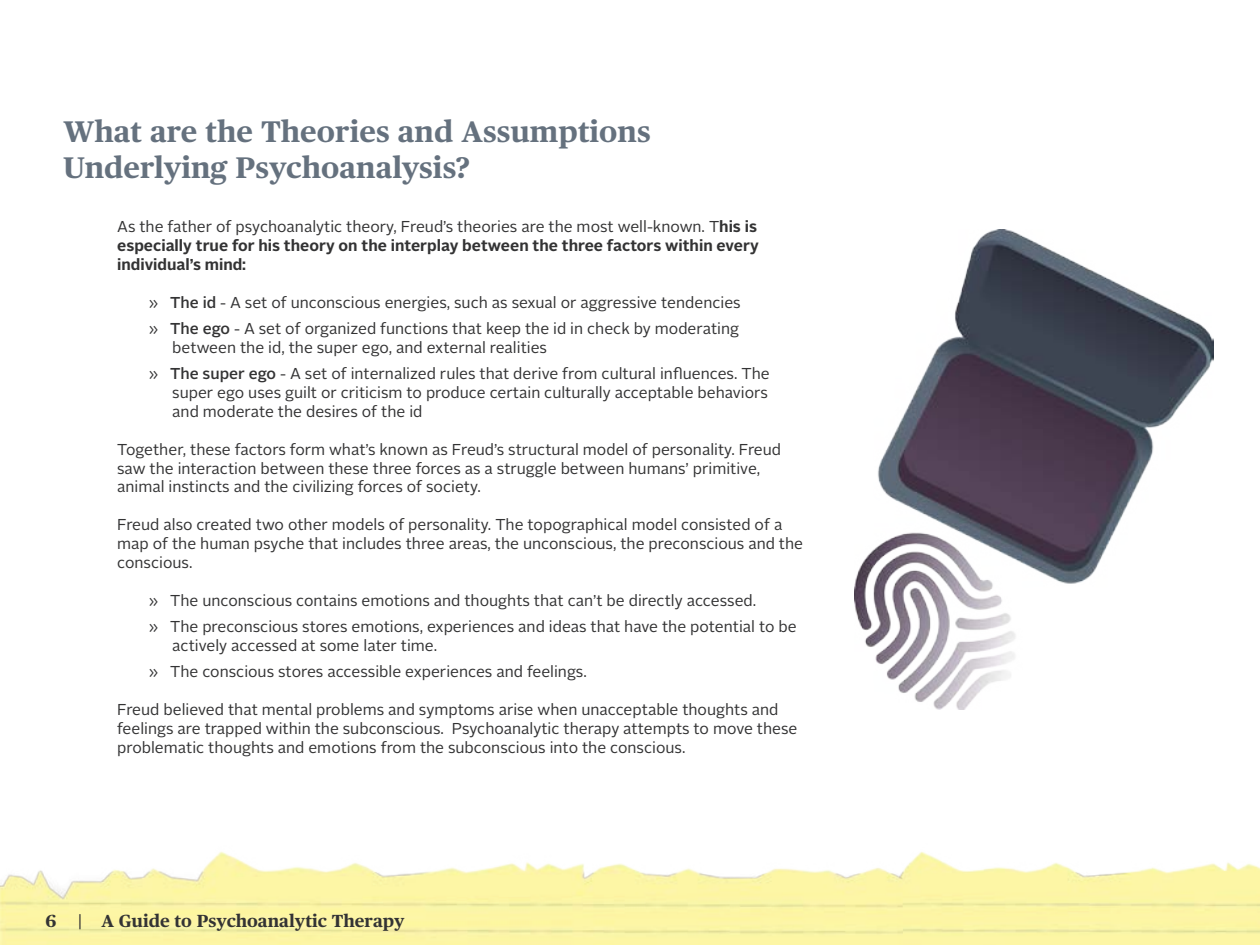
<style>
.page{position:relative;width:1260px;height:945px;background:#fff}
.page>*{position:absolute;margin:0;border:0;box-sizing:border-box;transform-origin:0 0}
.t1{font:700 29.75px/35.7px "Publico Text";color:#65717e}
.t2{font:700 17.5px "Publico Text";color:#333334}
.t3{font:15.75px/18.9px "Alright Sans";color:#333334}
.t4{font:700 15.75px/18.9px "Alright Sans";color:#333334;text-align:justify}
.s1{font-weight:400}
.s2{font-weight:500}
</style>
<div class="page">
<img style="left:904px;top:852px;width:356px;height:93px">
<img style="left:0;top:851px;width:904px;height:94px">
<img style="left:854px;top:229px;width:360px;height:480px">
<h1 class="t1" style="left:63px;top:114px;width:589px">What are the Theories and Assumptions<br>Underlying Psychoanalysis?</h1>
<p class="t4" style="left:117px;top:217px;width:643px"><span class="s1">As the father of psychoanalytic theory, Freud’s theories are the most well-known. T</span>his is especially true for his theory on the interplay between the three factors within every individual’s mind:</p>
<p class="t3" style="left:149px;top:289px;width:594px;line-height:26.2px">» <span class="s2">The id</span> - A set of unconscious energies, such as sexual or aggressive tendencies » <span class="s2">The ego</span> - A set of organized functions that keep the id in check by moderating</p>
<p class="t3" style="left:149px;top:334px;width:623px;line-height:26.2px;text-indent:24px">between the id, the super ego, and external realities<br>» <span class="s2">The super ego</span> - A set of internalized rules that derive from cultural influences. The</p>
<p class="t3" style="left:172px;top:383px;width:597px">super ego uses guilt or criticism to produce certain culturally acceptable behaviors and moderate the desires of the id</p>
<p class="t3" style="left:117px;top:440px;width:666px">Together, these factors form what’s known as Freud’s structural model of personality. Freud saw the interaction between these three forces as a struggle between humans’ primitive, animal instincts and the civilizing forces of society.</p>
<p class="t3" style="left:117px;top:516px;width:688px">Freud also created two other models of personality. The topographical model consisted of a map of the human psyche that includes three areas, the unconscious, the preconscious and the conscious.</p>
<p class="t3" style="left:149px;top:588px;width:650px;line-height:26.2px">» The unconscious contains emotions and thoughts that can’t be directly accessed.<br>» The preconscious stores emotions, experiences and ideas that have the potential to be</p>
<p class="t3" style="left:149px;top:633px;width:440px;line-height:26.2px;text-indent:24px">actively accessed at some later time.<br>» The conscious stores accessible experiences and feelings.</p>
<p class="t3" style="left:117px;top:700px;width:682px">Freud believed that mental problems and symptoms arise when unacceptable thoughts and feelings are trapped within the subconscious. Psychoanalytic therapy attempts to move these problematic thoughts and emotions from the subconscious into the conscious.</p>
<p class="t2" style="left:46px;top:911px;width:360px">6 | A Guide to Psychoanalytic Therapy</p>
</div>
